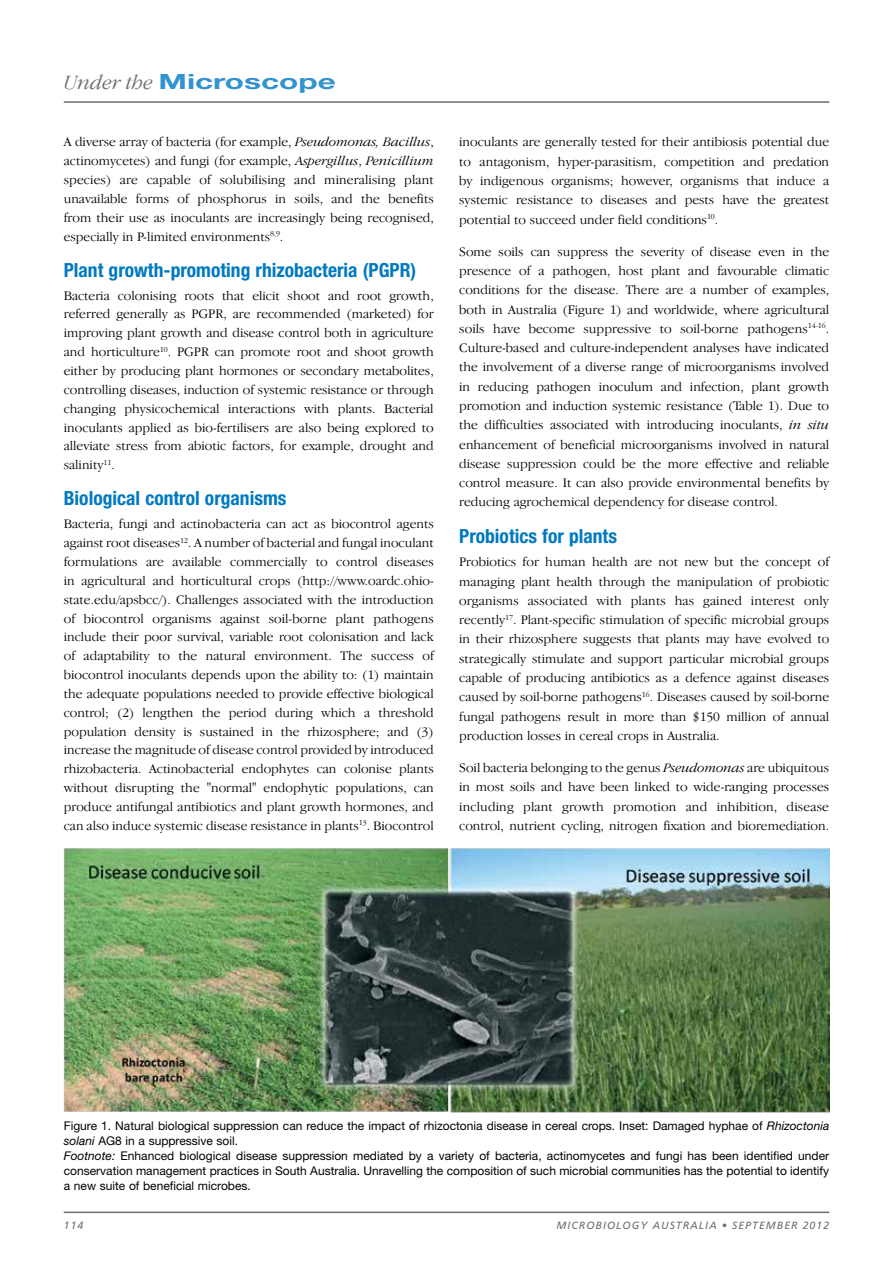
<style>
.page{position:relative;width:893px;height:1263px;background:#fff}
.page>*{position:absolute;margin:0;border:0;box-sizing:border-box;transform-origin:0 0}
.t1{font:700 21px "Helvetica Neue";color:#3393ce;scale:1.5 1}
.t2{font:700 condensed 19.5px "Helvetica Neue";color:#0079c1}
.t3{font:300 13.5px/18.9px "Garamond IT Cby BT";color:#000;text-align:justify}
.t4{font:12px/15px "Helvetica Neue";color:#000}
.t5{font:italic 10.5px "Frutiger";letter-spacing:.1em;color:#6d6e71}
.s1{font-family:"Garamond IT Cby BT";font-weight:300;font-style:italic;color:#6d6e71}
.s2{font-style:italic}
</style>
<div class="page">
<hr style="left:64px;top:1211px;width:765px;height:2px;background:#6d6e71">
<hr style="left:64px;top:101px;width:765px;height:2px;background:#6d6e71">
<img style="left:64px;top:848px;width:765px;height:264px">
<h1 class="t1" style="left:64px;top:68px;width:183px"><span class="s1">Under the</span> Microscope</h1>
<p class="t3" style="left:64px;top:132px;width:371px">A diverse array of bacteria (for example, <span class="s2">Pseudomonas, Bacillus</span>, actinomycetes) and fungi (for example, <span class="s2">Aspergillus</span>, <span class="s2">Penicillium </span>species) are capable of solubilising and mineralising plant unavailable forms of phosphorus in soils, and the benefits from their use as inoculants are increasingly being recognised, especially in P-limited environments<sup>8,9</sup>.</p>
<h2 class="t2" style="left:64px;top:258px;width:354px">Plant growth-promoting rhizobacteria (PGPR)</h2>
<p class="t3" style="left:64px;top:286px;width:371px">Bacteria colonising roots that elicit shoot and root growth, referred generally as PGPR, are recommended (marketed) for improving plant growth and disease control both in agriculture and horticulture<sup>10</sup>. PGPR can promote root and shoot growth either by producing plant hormones or secondary metabolites, controlling diseases, induction of systemic resistance or through changing physicochemical interactions with plants. Bacterial inoculants applied as bio-fertilisers are also being explored to alleviate stress from abiotic factors, for example, drought and salinity<sup>11</sup>.</p>
<h2 class="t2" style="left:64px;top:486px;width:224px">Biological control organisms</h2>
<p class="t3" style="left:64px;top:514px;width:372px">Bacteria, fungi and actinobacteria can act as biocontrol agents against root diseases<sup>12</sup>. A number of bacterial and fungal inoculant formulations are available commercially to control diseases in agricultural and horticultural crops (http://www.oardc.ohio&shy;state.edu/apsbcc/). Challenges associated with the introduction of biocontrol organisms against soil-borne plant pathogens include their poor survival, variable root colonisation and lack of adaptability to the natural environment. The success of biocontrol inoculants depends upon the ability to: (1) maintain the adequate populations needed to provide effective biological control; (2) lengthen the period during which a threshold population density is sustained in the rhizosphere; and (3) increase the magnitude of disease control provided by introduced rhizobacteria. Actinobacterial endophytes can colonise plants without disrupting the "normal" endophytic populations, can produce antifungal antibiotics and plant growth hormones, and can also induce systemic disease resistance in plants<sup>13</sup>. Biocontrol</p>
<p class="t3" style="left:459px;top:132px;width:371px;line-height:19.4px">inoculants are generally tested for their antibiosis potential due to antagonism, hyper-parasitism, competition and predation by indigenous organisms; however, organisms that induce a systemic resistance to diseases and pests have the greatest potential to succeed under field conditions<sup>10</sup>.</p>
<p class="t3" style="left:459px;top:241px;width:371px;line-height:19.4px">Some soils can suppress the severity of disease even in the presence of a pathogen, host plant and favourable climatic conditions for the disease. There are a number of examples, both in Australia (Figure 1) and worldwide, where agricultural soils have become suppressive to soil-borne pathogens<sup>14-16</sup>.<br>Culture-based and culture-independent analyses have indicated the involvement of a diverse range of microorganisms involved in reducing pathogen inoculum and infection, plant growth promotion and induction systemic resistance (Table 1). Due to the difficulties associated with introducing inoculants, <span class="s2">in situ </span>enhancement of beneficial microorganisms involved in natural disease suppression could be the more effective and reliable control measure. It can also provide environmental benefits by reducing agrochemical dependency for disease control.</p>
<h2 class="t2" style="left:459px;top:524px;width:159px">Probiotics for plants</h2>
<p class="t3" style="left:459px;top:552px;width:371px;line-height:19.4px">Probiotics for human health are not new but the concept of managing plant health through the manipulation of probiotic organisms associated with plants has gained interest only recently<sup>17</sup>. Plant-specific stimulation of specific microbial groups in their rhizosphere suggests that plants may have evolved to strategically stimulate and support particular microbial groups capable of producing antibiotics as a defence against diseases caused by soil-borne pathogens<sup>16</sup>. Diseases caused by soil-borne fungal pathogens result in more than $150 million of annual production losses in cereal crops in Australia.</p>
<p class="t3" style="left:459px;top:758px;width:371px;line-height:19.4px">Soil bacteria belonging to the genus <span class="s2">Pseudomonas</span> are ubiquitous in most soils and have been linked to wide-ranging processes including plant growth promotion and inhibition, disease control, nutrient cycling, nitrogen fixation and bioremediation.</p>
<p class="t4" style="left:64px;top:1118px;width:767px">Figure 1. Natural biological suppression can reduce the impact of rhizoctonia disease in cereal crops. Inset: Damaged hyphae of <span class="s2">Rhizoctonia solani</span> AG8 in a suppressive soil.<br><span class="s2">Footnote:</span> Enhanced biological disease suppression mediated by a variety of bacteria, actinomycetes and fungi has been identified under conservation management practices in South Australia. Unravelling the composition of such microbial communities has the potential to identify a new suite of beneficial microbes.</p>
<p class="t5" style="left:64px;top:1219px;width:21px">114</p>
<p class="t5" style="left:556px;top:1219px;width:274px">MICROBIOLOGY AUSTRALIA • SEPTEMBER 2012</p>
</div>
